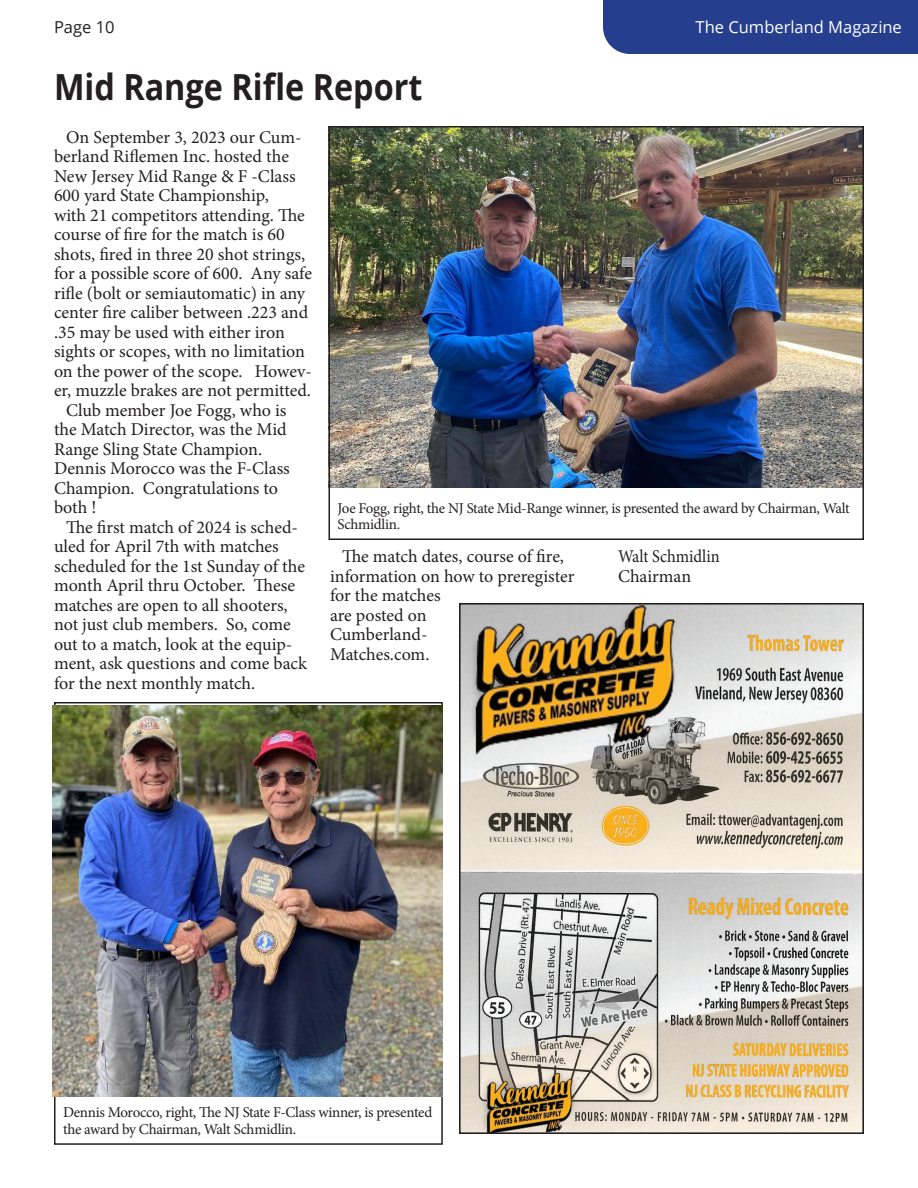
<style>
.page{position:relative;width:918px;height:1188px;background:#fff}
.page>*{position:absolute;margin:0;border:0;box-sizing:border-box;transform-origin:0 0}
.Heading{font:700 36px "Open Sans";color:#231f20;scale:.9 1}
.Normal_Text{font:18px/19.5px "Minion Pro";letter-spacing:-.005em;color:#231f20}
.Normal_Text-2{font:18px "Minion Pro";letter-spacing:-.005em;color:#231f20;scale:.91 1}
.t1{font:16.5px "Open Sans";color:#fff}
.t2{font:16.5px "Open Sans";color:#231f20}
.Photo_Caption{font:15px/16.5px "Minion Pro";letter-spacing:-.02em;color:#231f20}
</style>
<div class="page">
<div style="left:603px;top:0;width:315px;height:54px;background:#253f8e"></div>
<img style="left:462px;top:606px;width:399px;height:525px">
<div style="left:459px;top:603px;width:405px;height:531px;border:2px solid #231f20"></div>
<img style="left:331px;top:129px;width:530px;height:359px">
<div style="left:328px;top:126px;width:536px;height:414px;border:2px solid #231f20"></div>
<img style="left:53px;top:705px;width:389px;height:391px">
<p class="t2" style="left:54px;top:16px;width:62px">Page 10</p>
<p class="t1" style="left:696px;top:16px;width:208px">The Cumberland Magazine</p>
<p class="Heading" style="left:54px;top:61px;width:411px">Mid Range Rifle Report</p>
<p class="Normal_Text" style="left:54px;top:127px;width:260px;text-indent:12px">On September 3, 2023 our Cum&shy;berland Riflemen Inc. hosted the New Jersey Mid Range &amp; F -Class 600 yard State Championship,<br>with 21 competitors attending. The course of fire for the match is 60 shots, fired in three 20 shot strings, for a possible score of 600. Any safe rifle (bolt or semiautomatic) in any center fire caliber between .223 and .35 may be used with either iron sights or scopes, with no limitation on the power of the scope. Howev&shy;er, muzzle brakes are not permitted.</p>
<p class="Normal_Text" style="left:54px;top:400px;width:237px;text-indent:12px">Club member Joe Fogg, who is the Match Director, was the Mid<br>Range Sling State Champion.<br>Dennis Morocco was the F-Class<br>Champion. Congratulations to both !</p>
<p class="Normal_Text" style="left:54px;top:517px;width:255px;text-indent:12px">The first match of 2024 is sched&shy;uled for April 7th with matches scheduled for the 1st Sunday of the month April thru October. These matches are open to all shooters, not just club members. So, come out to a match, look at the equip&shy;ment, ask questions and come back for the next monthly match.</p>
<p class="Photo_Caption" style="left:338px;top:500px;width:514px">Joe Fogg, right, the NJ State Mid-Range winner, is presented the award by Chairman, Walt<br>Schmidlin.</p>
<p class="Normal_Text" style="left:330px;top:547px;width:246px;text-indent:12px">The match dates, course of fire, information on how to preregister for the matches<br>are posted on<br>Cumberland-<br>Matches.com.</p>
<p class="Normal_Text-2" style="left:618px;top:544px;width:113px">Walt Schmidlin</p>
<p class="Normal_Text" style="left:618px;top:566px;width:75px">Chairman</p>
<p class="Photo_Caption" style="left:63px;top:1104px;width:371px">Dennis Morocco, right, The NJ State F-Class winner, is presented the award by Chairman, Walt Schmidlin.</p>
</div>
